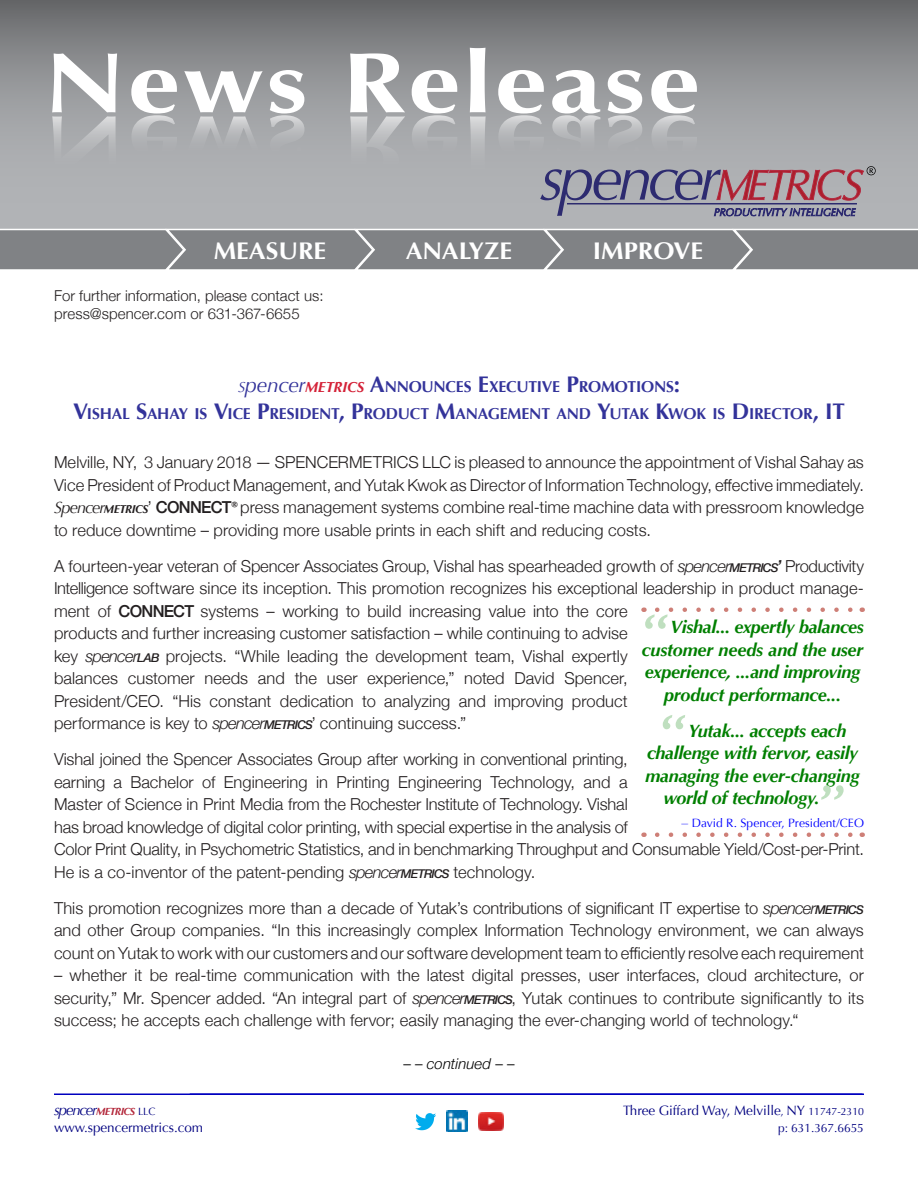
<style>
.page{position:relative;width:918px;height:1188px;background:#fff}
.page>*{position:absolute;margin:0;border:0;box-sizing:border-box;transform-origin:0 0}
.t1{font:italic 60px "Gill Sans";color:#bfdfbf}
.t2{font:700 24px "Optima";color:#fff;scale:1.05 1}
.t3{font:italic 700 18px "Optima";letter-spacing:-.02em;color:#007f00}
.Paragraph{font:300 16.5px/22.5px "Helvetica Neue";color:#231f20;text-align:justify}
.t4{font:700 15.75px/27px "Optima";letter-spacing:-.015em;color:#33339a}
.t5{font:300 15px/18px "Helvetica Neue";color:#231f20}
.t6{font:italic 15px "Optima";letter-spacing:-.08em;color:#000080}
.t7{font:italic 300 15px "Helvetica Neue";letter-spacing:.005em;color:#000}
.t8{font:13.5px "Optima";letter-spacing:-.005em;color:#000080}
.t9{font:12px "Optima";color:#00f}
.t10{font:12px "Optima";letter-spacing:-.005em;color:#000080}
.s1{font-weight:400;font-style:italic;font-size:14.7px}
.s2{font-weight:400;font-style:italic;font-size:21px}
.s3{font-style:italic;font-size:14.7px;color:#d42238}
.s4{font-size:22.5px}
.s5{font-family:"Optima";font-weight:400;font-style:italic}
.s6{font-family:"Optima";font-weight:700;font-style:italic;font-size:11.55px}
.s7{font-weight:500}
.s8{font-family:"Optima";font-weight:700;font-style:italic}
.s9{font-style:italic}
.s10{font-weight:500;font-style:italic;font-size:12.15px}
.s11{font-weight:500;font-style:italic}
.s12{font-style:normal}
.s13{font-size:13.5px}
.s14{font-weight:700;font-size:10.5px;color:#b3283b}
.s15{font-style:normal;font-size:10.5px}
.s16{font-size:10.5px}
</style>
<div class="page">
<hr style="left:54px;top:1093px;width:810px;height:2px;background:#0000bf">
<svg style="left:0;top:0;width:918px;height:48px;background:#747577"></svg>
<svg style="left:0;top:48px;width:918px;height:222px;background:#a4a4a8"></svg>
<img style="left:447px;top:1111px;width:21px;height:21px">
<img style="left:479px;top:1113px;width:24px;height:17px">
<img style="left:415px;top:1113px;width:21px;height:18px">
<svg style="left:423px;top:1093px;width:72px;height:1px"></svg>
<svg style="left:657px;top:608px;width:196px;height:4px"></svg>
<svg style="left:657px;top:832px;width:196px;height:5px"></svg>
<h2 class="t2" style="left:214px;top:237px;width:109px">MEASURE</h2>
<h2 class="t2" style="left:406px;top:237px;width:103px">ANALYZE</h2>
<h2 class="t2" style="left:593px;top:237px;width:106px">IMPROVE</h2>
<p class="t5" style="left:54px;top:285px;width:271px">For further information, please contact us: press@spencer.com or 631-367-6655</p>
<p class="t4" style="left:73px;top:373px;width:762px;text-indent:165px"><span class="s1">s</span><span class="s2">pencer</span><span class="s3">METRICS</span> <span class="s4">A</span>NNOUNCES <span class="s4">E</span>XECUTIVE <span class="s4">P</span>ROMOTIONS<span class="s4">:<br>V</span>ISHAL <span class="s4">S</span>AHAY IS <span class="s4">V</span>ICE <span class="s4">P</span>RESIDENT<span class="s4">, P</span>RODUCT <span class="s4">M</span>ANAGEMENT AND <span class="s4">Y</span>UTAK <span class="s4">K</span>WOK IS <span class="s4">D</span> IRECTOR<span class="s4">, IT</span></p>
<p class="Paragraph" style="left:54px;top:450px;width:812px">Melville, NY, 3 January 2018 — SPENCERMETRICS LLC is pleased to announce the appointment of Vishal Sahay as Vice President of Product Management, and Yutak Kwok as Director of Information Technology, effective immediately.<br><span class="s5">Spencer</span><span class="s6">METRICS</span>’ <span class="s7">CONNECT</span><span class="s8">®</span> press management systems combine real-time machine data with pressroom knowledge to reduce downtime – providing more usable prints in each shift and reducing costs.</p>
<p class="Paragraph" style="left:54px;top:554px;width:812px;text-align:left">A fourteen-year veteran of Spencer Associates Group, Vishal has spearheaded growth of <span class="s9">spencer</span><span class="s10">METRICS</span><span class="s11">’</span> Productivity Intelligence software since its inception. This promotion recognizes his exceptional leadership in product manage&shy;ment of <span class="s7">CONNECT</span> systems – working to build increasing value into the core<br>products and further increasing customer satisfaction – while continuing to advise<br>key <span class="s9">spencer</span><span class="s10">LAB</span> projects. “While leading the development team, Vishal expertly<br>balances customer needs and the user experience,” noted David Spencer,<br>President/CEO. “His constant dedication to analyzing and improving product<br>performance is key to <span class="s9">spencer</span><span class="s10">METRICS</span>’ continuing success.”</p>
<p class="Paragraph" style="left:54px;top:747px;width:811px;text-align:left">Vishal joined the Spencer Associates Group after working in conventional printing,<br>earning a Bachelor of Engineering in Printing Engineering Technology, and a<br>Master of Science in Print Media from the Rochester Institute of Technology. Vishal<br>has broad knowledge of digital color printing, with special expertise in the analysis of<br>Color Print Quality, in Psychometric Statistics, and in benchmarking Throughput and Consumable Yield/Cost-per-Print.<br>He is a co-inventor of the patent-pending <span class="s9">spencer</span><span class="s10">METRICS</span> technology.</p>
<p class="Paragraph" style="left:54px;top:896px;width:812px">This promotion recognizes more than a decade of Yutak’s contributions of significant IT expertise to <span class="s9">spencer</span><span class="s10">METRICS </span>and other Group companies. “In this increasingly complex Information Technology environment, we can always count on Yutak to work with our customers and our software development team to efficiently resolve each requirement</p>
<p class="Paragraph" style="left:54px;top:963px;width:812px">– whether it be real-time communication with the latest digital presses, user interfaces, cloud architecture, or security,” Mr. Spencer added. “An integral part of <span class="s9">spencer</span><span class="s10">METRICS</span>, Yutak continues to contribute significantly to its success; he accepts each challenge with fervor; easily managing the ever-changing world of technology.“</p>
<p class="t7" style="left:403px;top:1052px;width:113px"><span class="s12">– –</span> continued <span class="s12">– –</span></p>
<p class="t1" style="left:641px;top:601px;width:26px">“</p>
<p class="t3" style="left:670px;top:617px;width:195px">Vishal... expertly balances</p>
<p class="t3" style="left:642px;top:639px;width:223px">customer needs and the user</p>
<p class="t3" style="left:645px;top:662px;width:217px">experience, ...and improving</p>
<p class="t3" style="left:664px;top:684px;width:178px">product performance...</p>
<p class="t1" style="left:659px;top:702px;width:26px">“</p>
<p class="t3" style="left:688px;top:720px;width:160px">Yutak... accepts each</p>
<p class="t3" style="left:647px;top:743px;width:213px">challenge with fervor, easily</p>
<p class="t3" style="left:645px;top:765px;width:216px">managing the ever-changing</p>
<p class="t3" style="left:663px;top:788px;width:158px">world of technology.</p>
<p class="t9" style="left:681px;top:816px;width:184px"><span class="s13">–</span> David R. Spencer, President/CEO</p>
<p class="t1" style="left:817px;top:772px;width:26px">”</p>
<p class="t6" style="left:54px;top:1102px;width:103px">spencer<span class="s14">METRICS</span> <span class="s15">LLC</span></p>
<p class="t8" style="left:623px;top:1103px;width:242px">Three Giffard Way, Melville<span class="s16">,</span> NY <span class="s16">11747-2310</span></p>
<p class="t8" style="left:54px;top:1119px;width:151px">www.spencermetrics.com</p>
<p class="t10" style="left:778px;top:1121px;width:87px">p: 631.367.6655</p>
</div>
